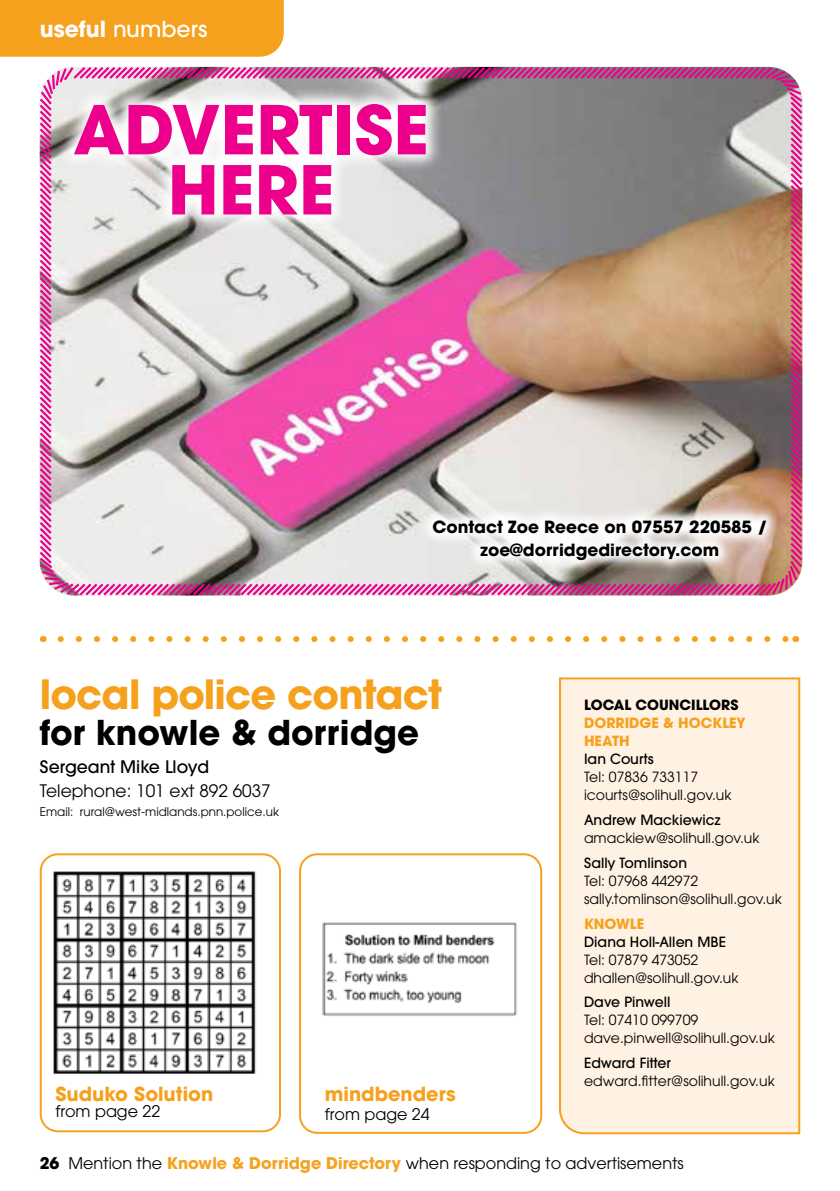
<style>
.page{position:relative;width:840px;height:1191px;background:#fff}
.page>*{position:absolute;margin:0;border:0;box-sizing:border-box;transform-origin:0 0}
.t1{font:700 66.8px/60.2px "ITC Avant Garde Pro";color:#ec008c;text-align:center}
.t2{font:700 40px "ITC Avant Garde Pro";letter-spacing:-.02em;color:#f6a11d}
.t3{font:700 34px "ITC Avant Garde Pro";color:#000}
.t4{font:500 22px "ITC Avant Garde Pro";color:#fff}
.t5{font:700 19.2px "ITC Avant Garde Pro";color:#f6a11d}
.t6{font:17.2px "ITC Avant Garde Pro";color:#000}
.t7{font:500 17.2px "ITC Avant Garde Pro";color:#000}
.t8{font:700 16.8px/23px "ITC Avant Garde Pro";color:#000;text-align:center}
.t9{font:16px "ITC Avant Garde Pro";color:#000}
.t10{font:14px/18px "ITC Avant Garde Pro";color:#000}
.t11{font:500 14px "ITC Avant Garde Pro";color:#000}
.t12{font:700 14px/18px "ITC Avant Garde Pro";color:#f6a11d}
.t13{font:700 14px "ITC Avant Garde Pro";color:#000}
.t14{font:11.8px "ITC Avant Garde Pro";color:#000}
.s1{font-weight:700}
.s2{font-weight:700;color:#f6a11d}
</style>
<div class="page">
<div style="left:0;top:0;width:283px;height:57px;background:#f6a11d"></div>
<svg style="left:61px;top:636px;width:724px;height:6px"></svg>
<div style="left:559px;top:677px;width:241px;height:458px;background:#fff2e2"></div>
<div style="left:40px;top:853px;width:241px;height:279px;border:2px solid #f6a11d;border-radius:17px"></div>
<div style="left:299px;top:853px;width:243px;height:280px;border:2px solid #f6a11d;border-radius:17px"></div>
<img style="left:322px;top:922px;width:196px;height:94px">
<img style="left:39px;top:66px;width:764px;height:530px">
<svg style="left:418px;top:505px;width:361px;height:70px"></svg>
<svg style="left:57px;top:86px;width:386px;height:146px"></svg>
<img style="left:53px;top:872px;width:203px;height:201px">
<h3 class="t4" style="left:40px;top:14px;width:169px"><span class="s1">useful</span> numbers</h3>
<h1 class="t1" style="left:73px;top:99px;width:357px">ADVERTISE<br>HERE</h1>
<p class="t8" style="left:432px;top:515px;width:336px">Contact Zoe Reece on 07557 220585 / zoe@dorridgedirectory.com</p>
<h2 class="t2" style="left:40px;top:667px;width:404px">local police contact</h2>
<h3 class="t3" style="left:40px;top:710px;width:380px">for knowle &amp; dorridge</h3>
<p class="t7" style="left:40px;top:756px;width:171px">Sergeant Mike Lloyd</p>
<p class="t6" style="left:40px;top:780px;width:232px">Telephone: 101 ext 892 6037</p>
<p class="t14" style="left:40px;top:804px;width:241px">Email: rural@west-midlands.pnn.police.uk</p>
<h3 class="t5" style="left:55px;top:1081px;width:159px">Suduko Solution</h3>
<p class="t9" style="left:55px;top:1101px;width:106px">from page 22</p>
<h3 class="t5" style="left:324px;top:1080px;width:132px">mindbenders</h3>
<p class="t9" style="left:324px;top:1104px;width:106px">from page 24</p>
<p class="t13" style="left:583px;top:695px;width:156px">LOCAL COUNCILLORS</p>
<p class="t12" style="left:583px;top:713px;width:163px">DORRIDGE &amp; HOCKLEY<br>HEATH</p>
<p class="t11" style="left:583px;top:750px;width:71px">Ian Courts</p>
<p class="t10" style="left:583px;top:767px;width:149px">Tel: 07836 733117 icourts@solihull.gov.uk</p>
<p class="t11" style="left:583px;top:811px;width:138px">Andrew Mackiewicz</p>
<p class="t10" style="left:583px;top:828px;width:177px">amackiew@solihull.gov.uk</p>
<p class="t11" style="left:583px;top:853px;width:104px">Sally Tomlinson</p>
<p class="t10" style="left:583px;top:871px;width:199px">Tel: 07968 442972 sally.tomlinson@solihull.gov.uk</p>
<p class="t12" style="left:583px;top:914px;width:62px">KNOWLE</p>
<p class="t11" style="left:583px;top:932px;width:143px">Diana Holl-Allen MBE</p>
<p class="t10" style="left:583px;top:950px;width:156px">Tel: 07879 473052 dhallen@solihull.gov.uk</p>
<p class="t11" style="left:583px;top:993px;width:88px">Dave Pinwell</p>
<p class="t10" style="left:583px;top:1011px;width:192px">Tel: 07410 099709 dave.pinwell@solihull.gov.uk</p>
<p class="t11" style="left:583px;top:1054px;width:88px">Edward Fitter</p>
<p class="t10" style="left:583px;top:1072px;width:192px">edward.fitter@solihull.gov.uk</p>
<p class="t9" style="left:40px;top:1152px;width:645px"><span class="s1">26</span> Mention the <span class="s2">Knowle &amp; Dorridge Directory</span> when responding to advertisements</p>
</div>
